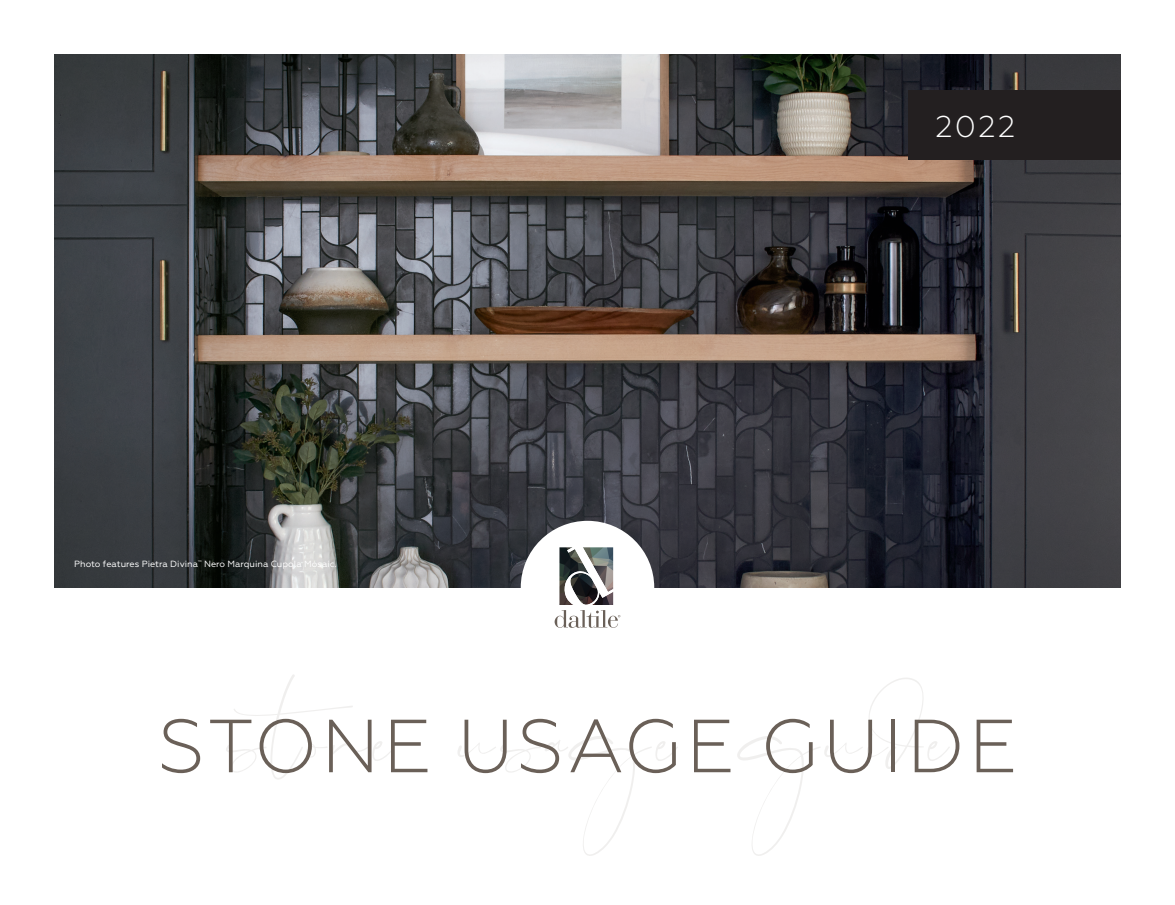
<style>
.page{position:relative;width:1175px;height:905px;background:#fff}
.page>*{position:absolute;margin:0;border:0;box-sizing:border-box;transform-origin:0 0}
.t1{font:153px "Georgia Script";letter-spacing:.04em;color:#6a6058}
.DAL_SS_Selling_State{font:300 75px "Geometria";letter-spacing:.05em;color:#6a6058}
.DAL_SS_Selling_State-2{font:300 30px "Geometria";color:#fff}
.Photo_Caption_-_Blac{font:9px "Geometria";color:#fff}
</style>
<div class="page">
<img style="left:54px;top:54px;width:1066px;height:533px">
<div style="left:521px;top:521px;width:133px;height:133px;background:#fff;border-radius:50%"></div>
<svg style="left:554px;top:547px;width:66px;height:80px"></svg>
<div style="left:908px;top:90px;width:212px;height:70px;background:#231f20"></div>
<p class="Photo_Caption_-_Blac" style="left:74px;top:559px;width:264px">Photo features Pietra Divina<sup>™</sup> Nero Marquina Cupola Mosaic.</p>
<p class="DAL_SS_Selling_State-2" style="left:935px;top:109px;width:81px">2022</p>
<h1 class="t1" style="left:227px;top:633px;width:723px">stone usage guide</h1>
<p class="DAL_SS_Selling_State" style="left:158px;top:703px;width:859px">STONE USAGE GUIDE</p>
</div>
